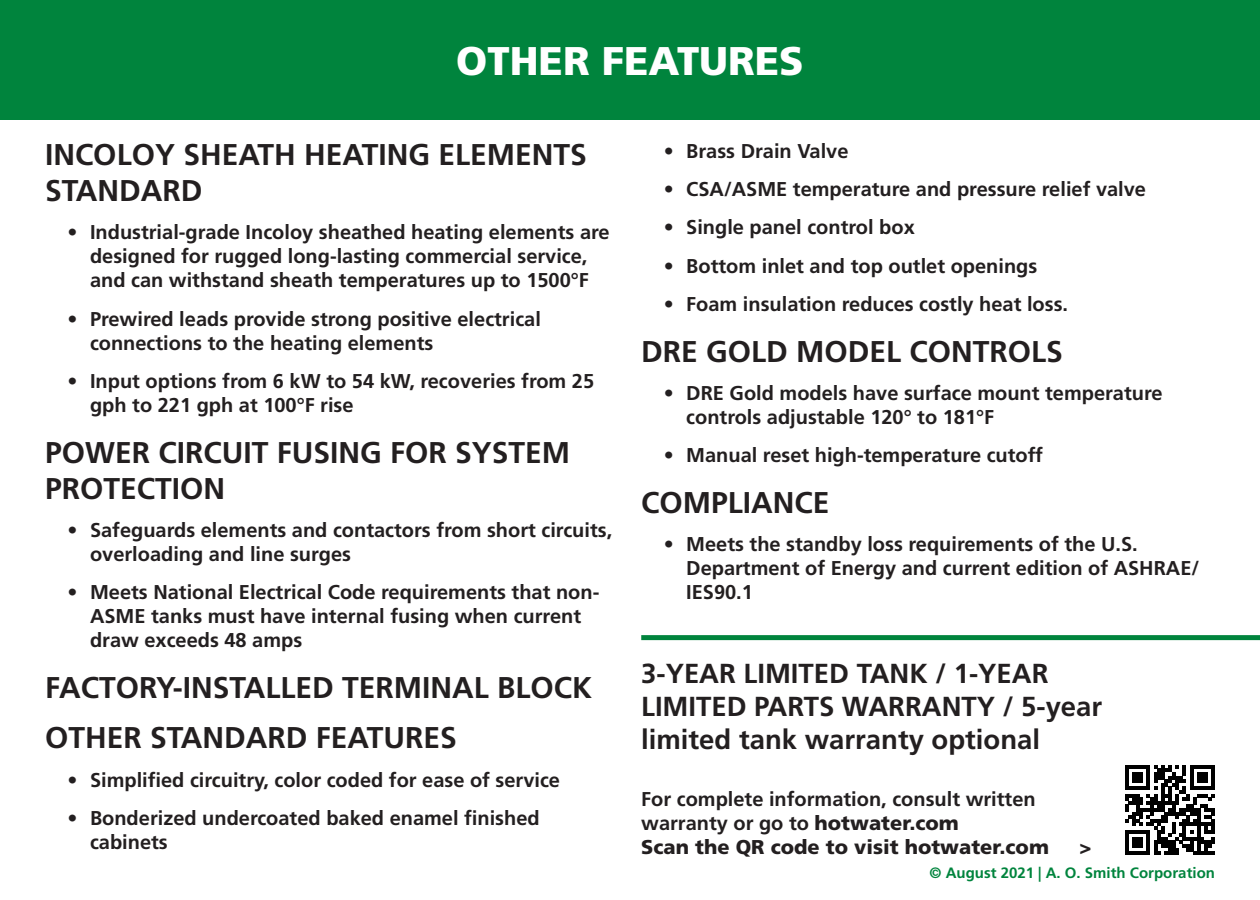
<style>
.page{position:relative;width:1260px;height:900px;background:#fff}
.page>*{position:absolute;margin:0;border:0;box-sizing:border-box;transform-origin:0 0}
.t1{font:900 40px "Frutiger LT Std";color:#fff}
.t2{font:700 30px/36px "Frutiger LT Std";color:#231f20}
.t3{font:700 27.5px/33px "Frutiger LT Std";color:#231f20}
.t4{font:700 20px/24px "Frutiger LT Std";color:#231f20}
.t5{font:900 20px "Frutiger LT Std";color:#231f20}
.t6{font:700 15px "Frutiger LT Std";color:#00843d}
.s1{font-weight:900}
</style>
<div class="page">
<div style="left:0;top:0;width:1260px;height:120px;background:#00843d"></div>
<svg style="left:1125px;top:765px;width:90px;height:90px"></svg>
<div style="left:641px;top:635px;width:619px;height:5px;background:#00843d"></div>
<p class="t1" style="left:456px;top:37px;width:349px">OTHER FEATURES</p>
<p class="t2" style="left:45px;top:137px;width:543px">INCOLOY SHEATH HEATING ELEMENTS<br>STANDARD</p>
<p class="t4" style="left:68px;top:221px;width:544px;text-align:center">• Industrial-grade Incoloy sheathed heating elements are designed for rugged long-lasting commercial service,<br>and can withstand sheath temperatures up to 1500°F</p>
<p class="t4" style="left:90px;top:307px;width:452px;text-indent:-22px">• Prewired leads provide strong positive electrical connections to the heating elements</p>
<p class="t4" style="left:90px;top:369px;width:506px;text-indent:-22px">• Input options from 6 kW to 54 kW, recoveries from 25 gph to 221 gph at 100°F rise</p>
<p class="t2" style="left:45px;top:434px;width:527px">POWER CIRCUIT FUSING FOR SYSTEM<br>PROTECTION</p>
<p class="t4" style="left:90px;top:518px;width:524px;text-indent:-22px">• Safeguards elements and contactors from short circuits, overloading and line surges</p>
<p class="t4" style="left:90px;top:581px;width:511px;text-indent:-22px">• Meets National Electrical Code requirements that non-<br>ASME tanks must have internal fusing when current draw exceeds 48 amps</p>
<p class="t2" style="left:45px;top:670px;width:549px">FACTORY-INSTALLED TERMINAL BLOCK</p>
<p class="t2" style="left:45px;top:720px;width:413px">OTHER STANDARD FEATURES</p>
<p class="t4" style="left:68px;top:768px;width:494px">• Simplified circuitry, color coded for ease of service</p>
<p class="t4" style="left:90px;top:806px;width:451px;text-indent:-22px">• Bonderized undercoated baked enamel finished cabinets</p>
<p class="t4" style="left:664px;top:139px;width:186px">• Brass Drain Valve</p>
<p class="t4" style="left:664px;top:177px;width:484px">• CSA/ASME temperature and pressure relief valve</p>
<p class="t4" style="left:664px;top:215px;width:253px">• Single panel control box</p>
<p class="t4" style="left:664px;top:254px;width:375px">• Bottom inlet and top outlet openings</p>
<p class="t4" style="left:664px;top:292px;width:406px">• Foam insulation reduces costly heat loss.</p>
<p class="t2" style="left:641px;top:333px;width:423px">DRE GOLD MODEL CONTROLS</p>
<p class="t4" style="left:686px;top:381px;width:478px;text-indent:-22px">• DRE Gold models have surface mount temperature controls adjustable 120° to 181°F</p>
<p class="t4" style="left:664px;top:443px;width:381px">• Manual reset high-temperature cutoff</p>
<p class="t2" style="left:641px;top:484px;width:190px">COMPLIANCE</p>
<p class="t4" style="left:686px;top:532px;width:515px;text-indent:-22px">• Meets the standby loss requirements of the U.S.<br>Department of Energy and current edition of ASHRAE/<br>IES90.1</p>
<p class="t3" style="left:641px;top:657px;width:463px">3-YEAR LIMITED TANK / 1-YEAR<br>LIMITED PARTS WARRANTY / 5-year limited tank warranty optional</p>
<p class="t4" style="left:641px;top:787px;width:409px">For complete information, consult written warranty or go to <span class="s1">hotwater.com<br>Scan the QR code to visit hotwater.com</span></p>
<p class="t5" style="left:1080px;top:835px;width:13px">&gt;</p>
<p class="t6" style="left:930px;top:863px;width:287px">© August 2021 | A. O. Smith Corporation</p>
</div>
